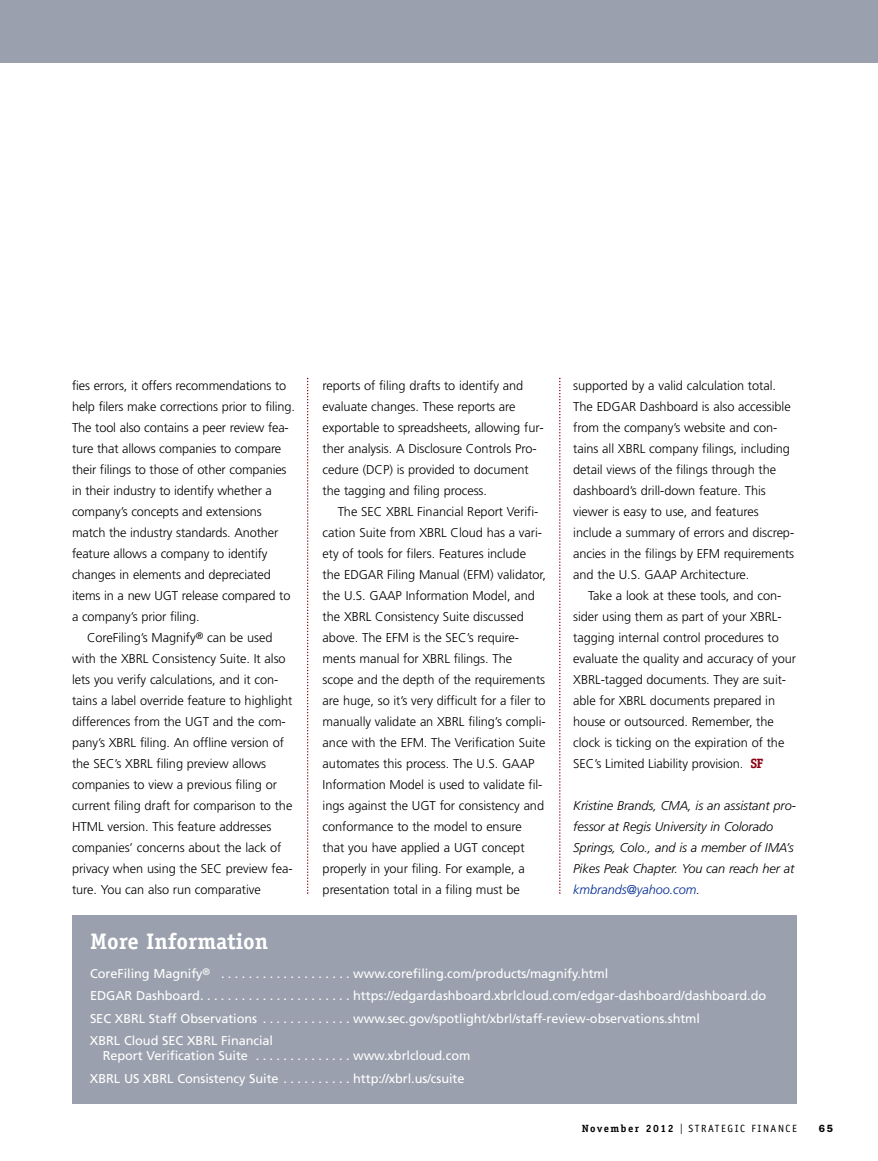
<style>
.page{position:relative;width:878px;height:1161px;background:#fff}
.page>*{position:absolute;margin:0;border:0;box-sizing:border-box;transform-origin:0 0}
.t1{font:700 22.5px "Officina Serif";color:#fff}
.t2{font:300 12.75px/21px "Frutiger";letter-spacing:-.005em;color:#000}
.t3{font:12.75px/22.5px "Frutiger";letter-spacing:-.005em;color:#fff}
.t4{font:italic 300 12.75px/21px "Frutiger";letter-spacing:-.005em;color:#000}
.t5{font:10.5px "Officina Sans";letter-spacing:.15em;color:#000}
.t6{font:600 10.5px "Franklin Gothic";color:#000}
.s1{font-family:"Officina Serif";font-weight:700;font-size:13.5px;color:#8b0014}
.s2{color:#002a92}
.s3{font-family:"Officina Serif";font-weight:700}
.s4{font-family:"Franklin Gothic";font-size:15px}
</style>
<div class="page">
<svg style="left:559px;top:378px;width:1px;height:516px"></svg>
<svg style="left:307px;top:378px;width:1px;height:516px"></svg>
<div style="left:0;top:0;width:878px;height:63px;background:#9aa0ad"></div>
<div style="left:72px;top:915px;width:724px;height:189px;background:#9aa0ad"></div>
<p class="t2" style="left:72px;top:376px;width:216px">fies errors, it offers recommendations to</p>
<p class="t2" style="left:72px;top:397px;width:224px">help filers make corrections prior to filing.</p>
<p class="t2" style="left:72px;top:418px;width:218px">The tool also contains a peer review fea-</p>
<p class="t2" style="left:72px;top:439px;width:211px">ture that allows companies to compare</p>
<p class="t2" style="left:72px;top:460px;width:216px">their filings to those of other companies</p>
<p class="t2" style="left:72px;top:481px;width:201px">in their industry to identify whether a</p>
<p class="t2" style="left:72px;top:502px;width:191px">company’s concepts and extensions</p>
<p class="t2" style="left:72px;top:523px;width:208px">match the industry standards. Another</p>
<p class="t2" style="left:72px;top:544px;width:197px">feature allows a company to identify</p>
<p class="t2" style="left:72px;top:565px;width:200px">changes in elements and depreciated</p>
<p class="t2" style="left:72px;top:586px;width:220px">items in a new UGT release compared to</p>
<p class="t2" style="left:72px;top:607px;width:129px">a company’s prior filing.</p>
<p class="t2" style="left:87px;top:628px;width:187px">CoreFiling’s Magnify<sup>®</sup> can be used</p>
<p class="t2" style="left:72px;top:649px;width:215px">with the XBRL Consistency Suite. It also</p>
<p class="t2" style="left:72px;top:670px;width:208px">lets you verify calculations, and it con-</p>
<p class="t2" style="left:72px;top:691px;width:222px">tains a label override feature to highlight</p>
<p class="t2" style="left:72px;top:712px;width:215px">differences from the UGT and the com-</p>
<p class="t2" style="left:72px;top:733px;width:213px">pany’s XBRL filing. An offline version of</p>
<p class="t2" style="left:72px;top:754px;width:196px">the SEC’s XBRL filing preview allows</p>
<p class="t2" style="left:72px;top:775px;width:206px">companies to view a previous filing or</p>
<p class="t2" style="left:72px;top:796px;width:222px">current filing draft for comparison to the</p>
<p class="t2" style="left:72px;top:817px;width:201px">HTML version. This feature addresses</p>
<p class="t2" style="left:72px;top:838px;width:211px">companies’ concerns about the lack of</p>
<p class="t2" style="left:72px;top:859px;width:222px">privacy when using the SEC preview fea-</p>
<p class="t2" style="left:72px;top:880px;width:190px">ture. You can also run comparative</p>
<p class="t2" style="left:322px;top:376px;width:223px">reports of filing drafts to identify and evaluate changes. These reports are exportable to spreadsheets, allowing fur&shy;ther analysis. A Disclosure Controls Pro&shy;cedure (DCP) is provided to document the tagging and filing process.</p>
<p class="t2" style="left:322px;top:502px;width:225px;text-indent:15px">The SEC XBRL Financial Report Verifi&shy;cation Suite from XBRL Cloud has a vari&shy;ety of tools for filers. Features include the EDGAR Filing Manual (EFM) validator, the U.S. GAAP Information Model, and the XBRL Consistency Suite discussed above. The EFM is the SEC’s require&shy;ments manual for XBRL filings. The scope and the depth of the requirements are huge, so it’s very difficult for a filer to manually validate an XBRL filing’s compli&shy;ance with the EFM. The Verification Suite automates this process. The U.S. GAAP Information Model is used to validate fil&shy;ings against the UGT for consistency and conformance to the model to ensure that you have applied a UGT concept properly in your filing. For example, a presentation total in a filing must be</p>
<p class="t2" style="left:573px;top:376px;width:222px">supported by a valid calculation total.<br>The EDGAR Dashboard is also accessible from the company’s website and con&shy;tains all XBRL company filings, including detail views of the filings through the dashboard’s drill-down feature. This viewer is easy to use, and features include a summary of errors and discrep&shy;ancies in the filings by EFM requirements and the U.S. GAAP Architecture.</p>
<p class="t2" style="left:573px;top:586px;width:224px;text-indent:15px">Take a look at these tools, and con&shy;sider using them as part of your XBRL&shy;tagging internal control procedures to evaluate the quality and accuracy of your XBRL-tagged documents. They are suit&shy;able for XBRL documents prepared in house or outsourced. Remember, the clock is ticking on the expiration of the SEC’s Limited Liability provision. <span class="s1">SF</span></p>
<p class="t4" style="left:573px;top:796px;width:224px">Kristine Brands, CMA, is an assistant pro&shy;fessor at Regis University in Colorado Springs, Colo., and is a member of IMA’s Pikes Peak Chapter. You can reach her at <span class="s2">kmbrands@yahoo.com</span>.</p>
<h1 class="t1" style="left:90px;top:933px;width:180px">More Information</h1>
<p class="t3" style="left:90px;top:963px;width:677px">CoreFiling Magnify<sup>®</sup> . . . . . . . . . . . . . . . . . . . www.corefiling.com/products/magnify.html<br>EDGAR Dashboard. . . . . . . . . . . . . . . . . . . . . . https://edgardashboard.xbrlcloud.com/edgar-dashboard/dashboard.do SEC XBRL Staff Observations . . . . . . . . . . . . . www.sec.gov/spotlight/xbrl/staff-review-observations.shtml<br>XBRL Cloud SEC XBRL Financial</p>
<p class="t3" style="left:90px;top:1046px;width:382px;text-indent:13px">Report Verification Suite . . . . . . . . . . . . . . www.xbrlcloud.com<br>XBRL US XBRL Consistency Suite . . . . . . . . . . http://xbrl.us/csuite</p>
<p class="t5" style="left:581px;top:1125px;width:217px"><span class="s3">November 2012</span> <span class="s4">I</span> STRATEGIC FINANCE</p>
<p class="t6" style="left:818px;top:1125px;width:16px">65</p>
</div>
